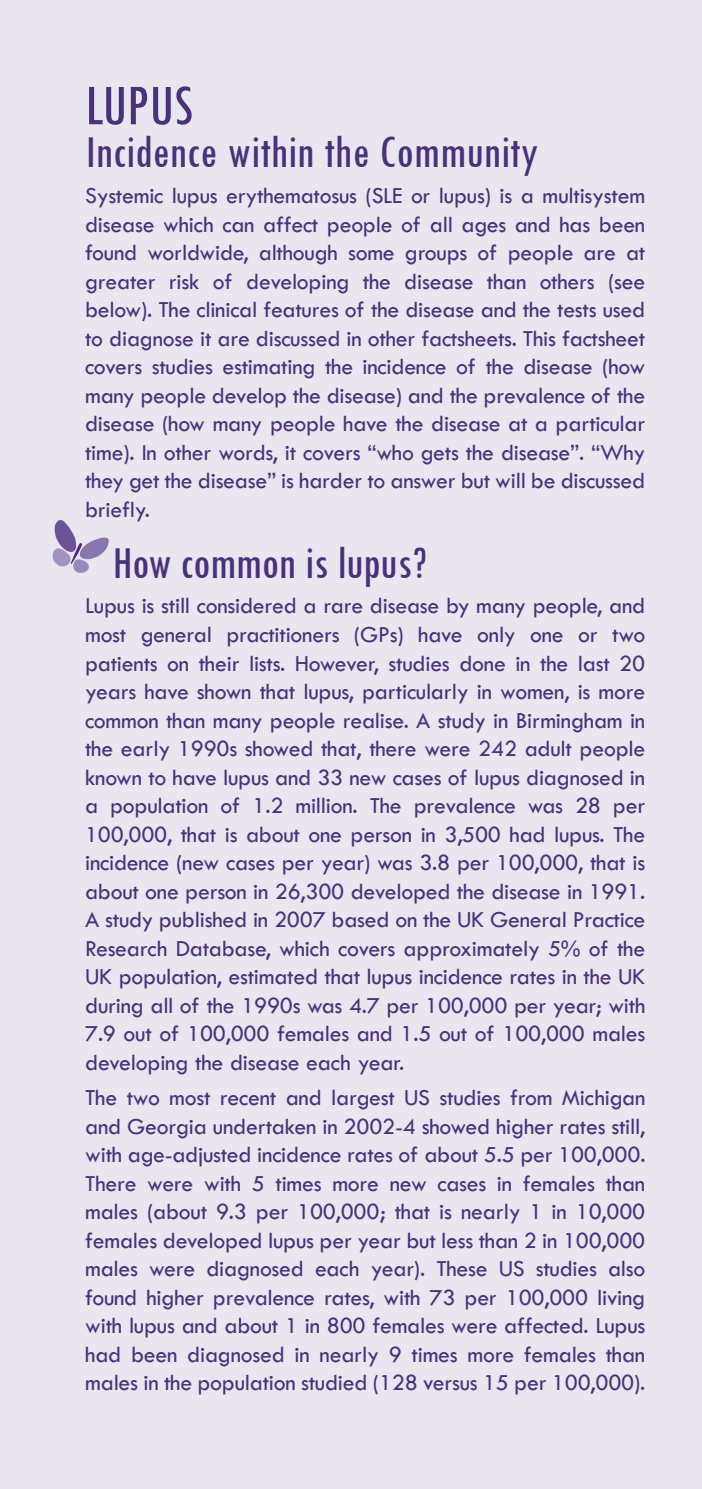
<style>
.page{position:relative;width:702px;height:1489px;background:#fff}
.page>*{position:absolute;margin:0;border:0;box-sizing:border-box;transform-origin:0 0}
.t1{font:condensed 60px "Tw Cen";color:#49317c}
.t2{font:condensed 47.5px "Tw Cen";color:#49317c}
.t3{font:23.75px/28.5px "Tw Cen";letter-spacing:-.01em;color:#49317c;text-align:justify}
</style>
<div class="page">
<div style="left:0;top:0;width:702px;height:1488px;background:#e9e6ef"></div>
<svg style="left:52px;top:520px;width:57px;height:53px"></svg>
<h1 class="t1" style="left:85px;top:75px;width:110px">LUPUS</h1>
<h2 class="t2" style="left:85px;top:128px;width:454px">Incidence within the Community</h2>
<p class="t3" style="left:85px;top:181px;width:561px">Systemic lupus erythematosus (SLE or lupus) is a multisystem disease which can affect people of all ages and has been found worldwide, although some groups of people are at greater risk of developing the disease than others (see below). The clinical features of the disease and the tests used to diagnose it are discussed in other factsheets. This factsheet covers studies estimating the incidence of the disease (how many people develop the disease) and the prevalence of the disease (how many people have the disease at a particular time). In other words, it covers “who gets the disease”. “Why they get the disease” is harder to answer but will be discussed briefly.</p>
<h2 class="t2" style="left:113px;top:538px;width:316px">How common is lupus?</h2>
<p class="t3" style="left:85px;top:591px;width:562px">Lupus is still considered a rare disease by many people, and most general practitioners (GPs) have only one or two patients on their lists. However, studies done in the last 20 years have shown that lupus, particularly in women, is more common than many people realise. A study in Birmingham in the early 1990s showed that, there were 242 adult people known to have lupus and 33 new cases of lupus diagnosed in a population of 1.2 million. The prevalence was 28 per 100,000, that is about one person in 3,500 had lupus. The incidence (new cases per year) was 3.8 per 100,000, that is about one person in 26,300 developed the disease in 1991.<br>A study published in 2007 based on the UK General Practice Research Database, which covers approximately 5% of the UK population, estimated that lupus incidence rates in the UK during all of the 1990s was 4.7 per 100,000 per year; with 7.9 out of 100,000 females and 1.5 out of 100,000 males developing the disease each year.</p>
<p class="t3" style="left:85px;top:1083px;width:562px">The two most recent and largest US studies from Michigan and Georgia undertaken in 2002-4 showed higher rates still, with age-adjusted incidence rates of about 5.5 per 100,000.<br>There were with 5 times more new cases in females than males (about 9.3 per 100,000; that is nearly 1 in 10,000 females developed lupus per year but less than 2 in 100,000 males were diagnosed each year). These US studies also found higher prevalence rates, with 73 per 100,000 living with lupus and about 1 in 800 females were affected. Lupus had been diagnosed in nearly 9 times more females than males in the population studied (128 versus 15 per 100,000).</p>
</div>
